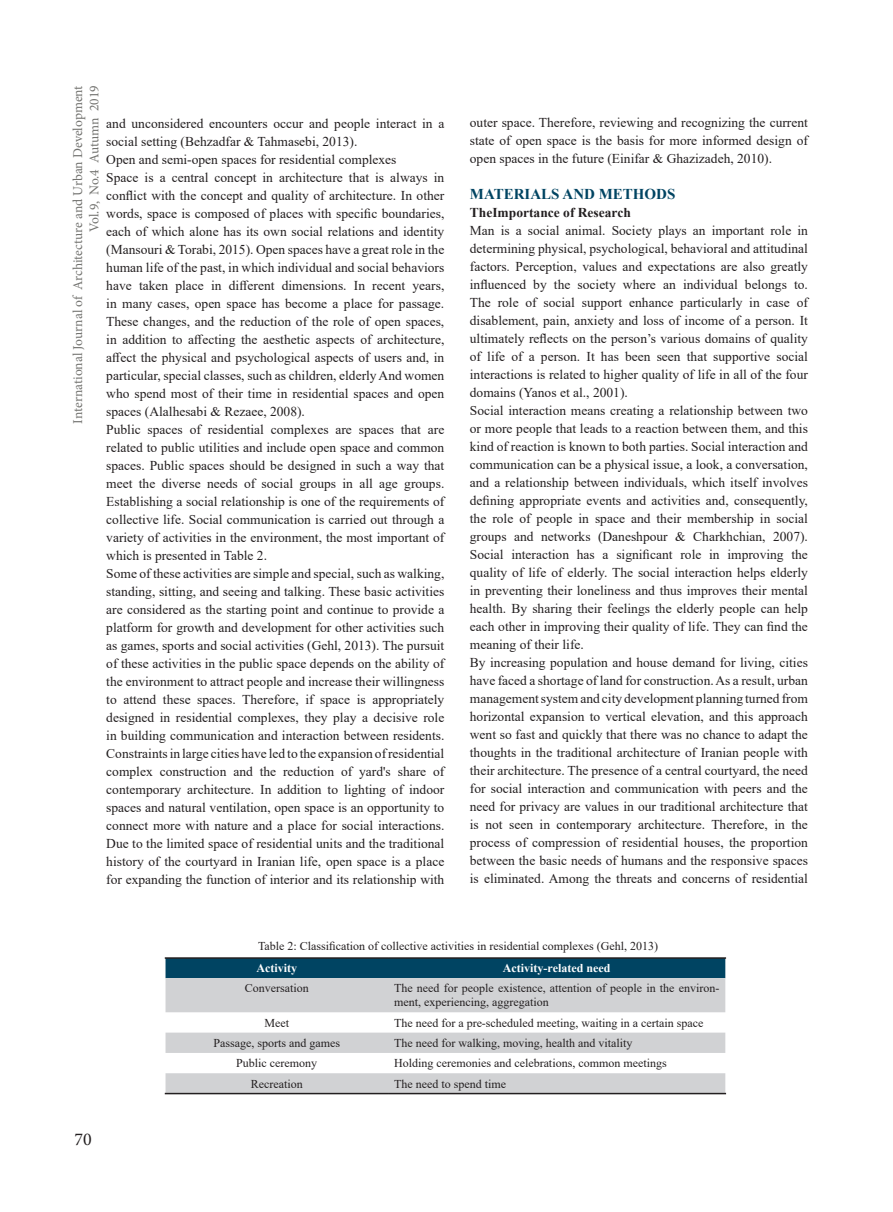
<style>
.page{position:relative;width:893px;height:1212px;background:#fff}
.page>*{position:absolute;margin:0;border:0;box-sizing:border-box;transform-origin:0 0}
.t1{font:18px "Minion Pro";color:#231f20}
.t2{font:700 15px "Times New Roman";color:#004462}
.t3{font:13.5px/18px "Times New Roman";color:#231f20}
.t4{font:13.5px/16.2px "Minion Pro";letter-spacing:-.005em;color:#737370;text-align:right}
.t5{font:700 13.5px "Times New Roman";color:#231f20}
.t6{font:12px/13.8px "Times New Roman";color:#231f20}
.t7{font:700 12px "Times New Roman";color:#fff}
</style>
<div class="page">
<div style="left:166px;top:959px;width:559px;height:19px;background:#004462"></div>
<svg style="left:166px;top:978px;width:559px;height:115px;fill:#d1d2d4"></svg>
<hr style="left:388px;top:957px;width:338px;height:2px;background:#231f20">
<hr style="left:165px;top:957px;width:223px;height:2px;background:#231f20">
<hr style="left:388px;top:1093px;width:338px;height:1px;background:#231f20">
<hr style="left:165px;top:1093px;width:223px;height:1px;background:#231f20">
<p class="t4" style="left:70px;top:423px;width:339px;rotate:-90deg">International Journal of Architecture and Urban Development<br>Vol.9, No.4 Autumn 2019</p>
<p class="t3" style="left:106px;top:114px;width:340px">and unconsidered encounters occur and people interact in a social setting (Behzadfar &amp; Tahmasebi, 2013).<br>Open and semi-open spaces for residential complexes<br>Space is a central concept in architecture that is always in conflict with the concept and quality of architecture. In other words, space is composed of places with specific boundaries, each of which alone has its own social relations and identity (Mansouri &amp; Torabi, 2015). Open spaces have a great role in the human life of the past, in which individual and social behaviors have taken place in different dimensions. In recent years, in many cases, open space has become a place for passage.<br>These changes, and the reduction of the role of open spaces, in addition to affecting the aesthetic aspects of architecture, affect the physical and psychological aspects of users and, in particular, special classes, such as children, elderly And women who spend most of their time in residential spaces and open spaces (Alalhesabi &amp; Rezaee, 2008).<br>Public spaces of residential complexes are spaces that are related to public utilities and include open space and common spaces. Public spaces should be designed in such a way that meet the diverse needs of social groups in all age groups.<br>Establishing a social relationship is one of the requirements of collective life. Social communication is carried out through a variety of activities in the environment, the most important of which is presented in Table 2.<br>Some of these activities are simple and special, such as walking, standing, sitting, and seeing and talking. These basic activities are considered as the starting point and continue to provide a platform for growth and development for other activities such as games, sports and social activities (Gehl, 2013). The pursuit of these activities in the public space depends on the ability of the environment to attract people and increase their willingness to attend these spaces. Therefore, if space is appropriately designed in residential complexes, they play a decisive role in building communication and interaction between residents.<br>Constraints in large cities have led to the expansion of residential complex construction and the reduction of yard's share of contemporary architecture. In addition to lighting of indoor spaces and natural ventilation, open space is an opportunity to connect more with nature and a place for social interactions.<br>Due to the limited space of residential units and the traditional history of the courtyard in Iranian life, open space is a place for expanding the function of interior and its relationship with</p>
<p class="t3" style="left:470px;top:113px;width:340px;text-align:justify">outer space. Therefore, reviewing and recognizing the current state of open space is the basis for more informed design of open spaces in the future (Einifar &amp; Ghazizadeh, 2010).</p>
<p class="t2" style="left:470px;top:184px;width:207px">MATERIALS AND METHODS</p>
<p class="t5" style="left:470px;top:203px;width:162px">TheImportance of Research</p>
<p class="t3" style="left:470px;top:221px;width:340px">Man is a social animal. Society plays an important role in determining physical, psychological, behavioral and attitudinal factors. Perception, values and expectations are also greatly influenced by the society where an individual belongs to.<br>The role of social support enhance particularly in case of disablement, pain, anxiety and loss of income of a person. It ultimately reflects on the person’s various domains of quality of life of a person. It has been seen that supportive social interactions is related to higher quality of life in all of the four domains (Yanos et al., 2001).<br>Social interaction means creating a relationship between two or more people that leads to a reaction between them, and this kind of reaction is known to both parties. Social interaction and communication can be a physical issue, a look, a conversation, and a relationship between individuals, which itself involves defining appropriate events and activities and, consequently, the role of people in space and their membership in social groups and networks (Daneshpour &amp; Charkhchian, 2007).<br>Social interaction has a significant role in improving the quality of life of elderly. The social interaction helps elderly in preventing their loneliness and thus improves their mental health. By sharing their feelings the elderly people can help each other in improving their quality of life. They can find the meaning of their life.<br>By increasing population and house demand for living, cities have faced a shortage of land for construction. As a result, urban management system and city development planning turned from horizontal expansion to vertical elevation, and this approach went so fast and quickly that there was no chance to adapt the thoughts in the traditional architecture of Iranian people with their architecture. The presence of a central courtyard, the need for social interaction and communication with peers and the need for privacy are values in our traditional architecture that is not seen in contemporary architecture. Therefore, in the process of compression of residential houses, the proportion between the basic needs of humans and the responsive spaces is eliminated. Among the threats and concerns of residential</p>
<p class="t6" style="left:258px;top:939px;width:402px">Table 2: Classification of collective activities in residential complexes (Gehl, 2013)</p>
<h1 class="t1" style="left:74px;top:1127px;width:19px">70</h1>
<p class="t7" style="left:256px;top:959px;width:42px">Activity</p>
<p class="t7" style="left:503px;top:959px;width:109px">Activity-related need</p>
<p class="t6" style="left:394px;top:981px;width:327px">The need for people existence, attention of people in the environ&shy;ment, experiencing, aggregation</p>
<p class="t6" style="left:245px;top:981px;width:65px">Conversation</p>
<p class="t6" style="left:264px;top:1015px;width:26px">Meet</p>
<p class="t6" style="left:394px;top:1015px;width:311px">The need for a pre-scheduled meeting, waiting in a certain space</p>
<p class="t6" style="left:213px;top:1035px;width:128px">Passage, sports and games</p>
<p class="t6" style="left:394px;top:1035px;width:240px">The need for walking, moving, health and vitality</p>
<p class="t6" style="left:236px;top:1056px;width:82px">Public ceremony</p>
<p class="t6" style="left:394px;top:1056px;width:274px">Holding ceremonies and celebrations, common meetings</p>
<p class="t6" style="left:251px;top:1076px;width:53px">Recreation</p>
<p class="t6" style="left:394px;top:1076px;width:113px">The need to spend time</p>
</div>
